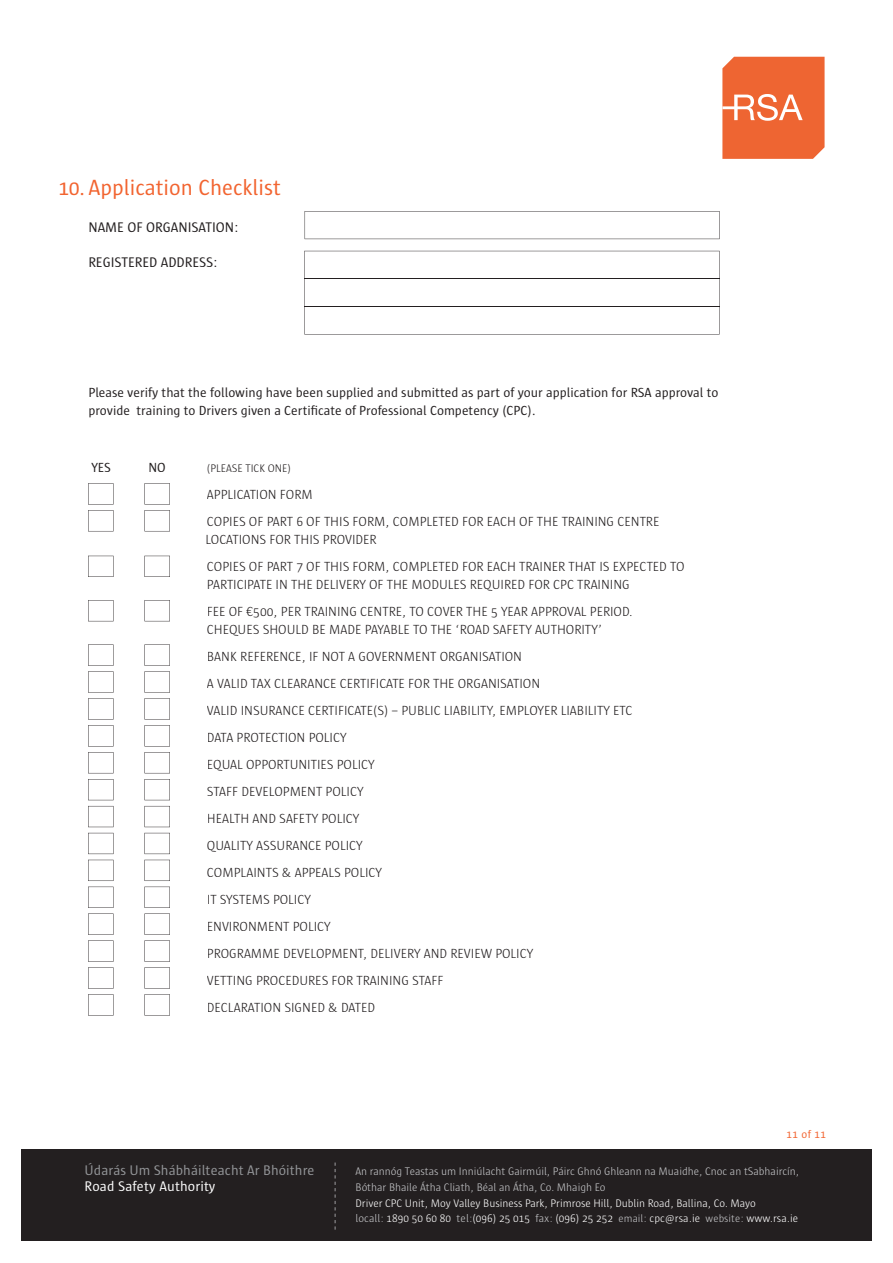
<style>
.page{position:relative;width:893px;height:1263px;background:#fff}
.page>*{position:absolute;margin:0;border:0;box-sizing:border-box;transform-origin:0 0}
.t1{font:22.5px "Sun";color:#f26430}
.t2{font:14.25px "Sun";color:#231f20}
.t3{font:14.25px "Sun";letter-spacing:.005em;color:#939598}
.t4{font:14.25px "Sun";letter-spacing:.01em;color:#fff}
.t5{font:300 13.5px/27px "Sun";color:#231f20}
.t6{font:13.5px/18px "Sun";color:#231f20}
.t7{font:300 11.25px/15.8px "Sun";letter-spacing:-.005em;color:#fff}
.t8{font:300 11.25px/15.8px "Sun";letter-spacing:-.005em;color:#c7c8ca}
.t9{font:300 11.25px "Sun";color:#231f20}
.t10{font:11.25px "Sun";color:#f26430}
.s1{font-size:21.9px}
.s2{color:#c7c8ca}
.s3{font-size:10.8px;color:#c7c8ca}
.s4{font-size:9.75px}
</style>
<div class="page">
<div style="left:21px;top:1149px;width:851px;height:92px;background:#231f20"></div>
<svg style="left:335px;top:1162px;width:1px;height:67px"></svg>
<svg style="left:305px;top:211px;width:415px;height:28px"></svg>
<svg style="left:304px;top:251px;width:416px;height:83px"></svg>
<svg style="left:88px;top:483px;width:26px;height:21px"></svg>
<svg style="left:144px;top:483px;width:26px;height:21px"></svg>
<svg style="left:88px;top:556px;width:26px;height:21px"></svg>
<svg style="left:144px;top:556px;width:26px;height:21px"></svg>
<svg style="left:88px;top:600px;width:26px;height:21px"></svg>
<svg style="left:144px;top:600px;width:26px;height:21px"></svg>
<svg style="left:88px;top:725px;width:26px;height:21px"></svg>
<svg style="left:144px;top:725px;width:26px;height:21px"></svg>
<svg style="left:88px;top:752px;width:26px;height:21px"></svg>
<svg style="left:88px;top:779px;width:26px;height:21px"></svg>
<svg style="left:88px;top:806px;width:26px;height:21px"></svg>
<svg style="left:88px;top:833px;width:26px;height:21px"></svg>
<svg style="left:144px;top:833px;width:26px;height:21px"></svg>
<svg style="left:144px;top:806px;width:26px;height:21px"></svg>
<svg style="left:88px;top:860px;width:26px;height:21px"></svg>
<svg style="left:88px;top:887px;width:26px;height:128px"></svg>
<svg style="left:144px;top:887px;width:26px;height:128px"></svg>
<svg style="left:144px;top:860px;width:26px;height:21px"></svg>
<svg style="left:144px;top:779px;width:26px;height:21px"></svg>
<svg style="left:144px;top:752px;width:26px;height:21px"></svg>
<svg style="left:88px;top:644px;width:26px;height:75px"></svg>
<svg style="left:144px;top:644px;width:26px;height:75px"></svg>
<svg style="left:88px;top:510px;width:26px;height:21px"></svg>
<svg style="left:144px;top:510px;width:26px;height:21px"></svg>
<svg style="left:722px;top:57px;width:102px;height:102px;background:#ef7243"></svg>
<h1 class="t1" style="left:58px;top:176px;width:224px"><span class="s1">10.</span> Application Checklist</h1>
<p class="t2" style="left:88px;top:220px;width:152px">NAME OF ORGANISATION:</p>
<p class="t2" style="left:88px;top:254px;width:131px">REGISTERED ADDRESS:</p>
<p class="t6" style="left:88px;top:383px;width:631px">Please verify that the following have been supplied and submitted as part of your application for RSA approval to provide training to Drivers given a Certificate of Professional Competency (CPC).</p>
<p class="t6" style="left:91px;top:458px;width:21px">YES</p>
<p class="t6" style="left:148px;top:458px;width:19px">NO</p>
<p class="t9" style="left:207px;top:462px;width:86px">(PLEASE TICK ONE)</p>
<p class="t5" style="left:207px;top:481px;width:454px">APPLICATION FORM<br>COPIES OF PART 6 OF THIS FORM, COMPLETED FOR EACH OF THE TRAINING CENTRE</p>
<p class="t5" style="left:205px;top:526px;width:481px">LOCATIONS FOR THIS PROVIDER<br>COPIES OF PART 7 OF THIS FORM, COMPLETED FOR EACH TRAINER THAT IS EXPECTED TO</p>
<p class="t5" style="left:207px;top:571px;width:427px">PARTICIPATE IN THE DELIVERY OF THE MODULES REQUIRED FOR CPC TRAINING<br>FEE OF €500, PER TRAINING CENTRE, TO COVER THE 5 YEAR APPROVAL PERIOD.</p>
<p class="t5" style="left:207px;top:616px;width:427px">CHEQUES SHOULD BE MADE PAYABLE TO THE ‘ROAD SAFETY AUTHORITY’ BANK REFERENCE, IF NOT A GOVERNMENT ORGANISATION<br>A VALID TAX CLEARANCE CERTIFICATE FOR THE ORGANISATION<br>VALID INSURANCE CERTIFICATE(S) – PUBLIC LIABILITY, EMPLOYER LIABILITY ETC DATA PROTECTION POLICY<br>EQUAL OPPORTUNITIES POLICY<br>STAFF DEVELOPMENT POLICY<br>HEALTH AND SAFETY POLICY<br>QUALITY ASSURANCE POLICY<br>COMPLAINTS &amp; APPEALS POLICY<br>IT SYSTEMS POLICY<br>ENVIRONMENT POLICY<br>PROGRAMME DEVELOPMENT, DELIVERY AND REVIEW POLICY<br>VETTING PROCEDURES FOR TRAINING STAFF<br>DECLARATION SIGNED &amp; DATED</p>
<p class="t10" style="left:786px;top:1128px;width:41px">11 of 11</p>
<p class="t3" style="left:85px;top:1162px;width:231px">Údarás Um Shábháilteacht Ar Bhóithre</p>
<p class="t4" style="left:85px;top:1179px;width:132px">Road Safety Authority</p>
<p class="t8" style="left:355px;top:1163px;width:445px">An rannóg Teastas um Inniúlacht Gairmúil, Páirc Ghnó Ghleann na Muaidhe, Cnoc an tSabhaircín,<br>Bóthar Bhaile Átha Cliath, Béal an Átha, Co. Mhaigh Eo</p>
<p class="t7" style="left:355px;top:1195px;width:444px">Driver CPC Unit, Moy Valley Business Park, Primrose Hill, Dublin Road, Ballina, Co. Mayo<br><span class="s2">locall</span><span class="s3">:</span> 1890 50 60 80 <span class="s2">tel</span><span class="s3">:</span>(096) 25 015 <span class="s2">fax</span><span class="s3">:</span> (096) 25 252 <span class="s3">email:</span> cpc<span class="s4">@</span>rsa.ie <span class="s3">website:</span> www.rsa.ie</p>
</div>
